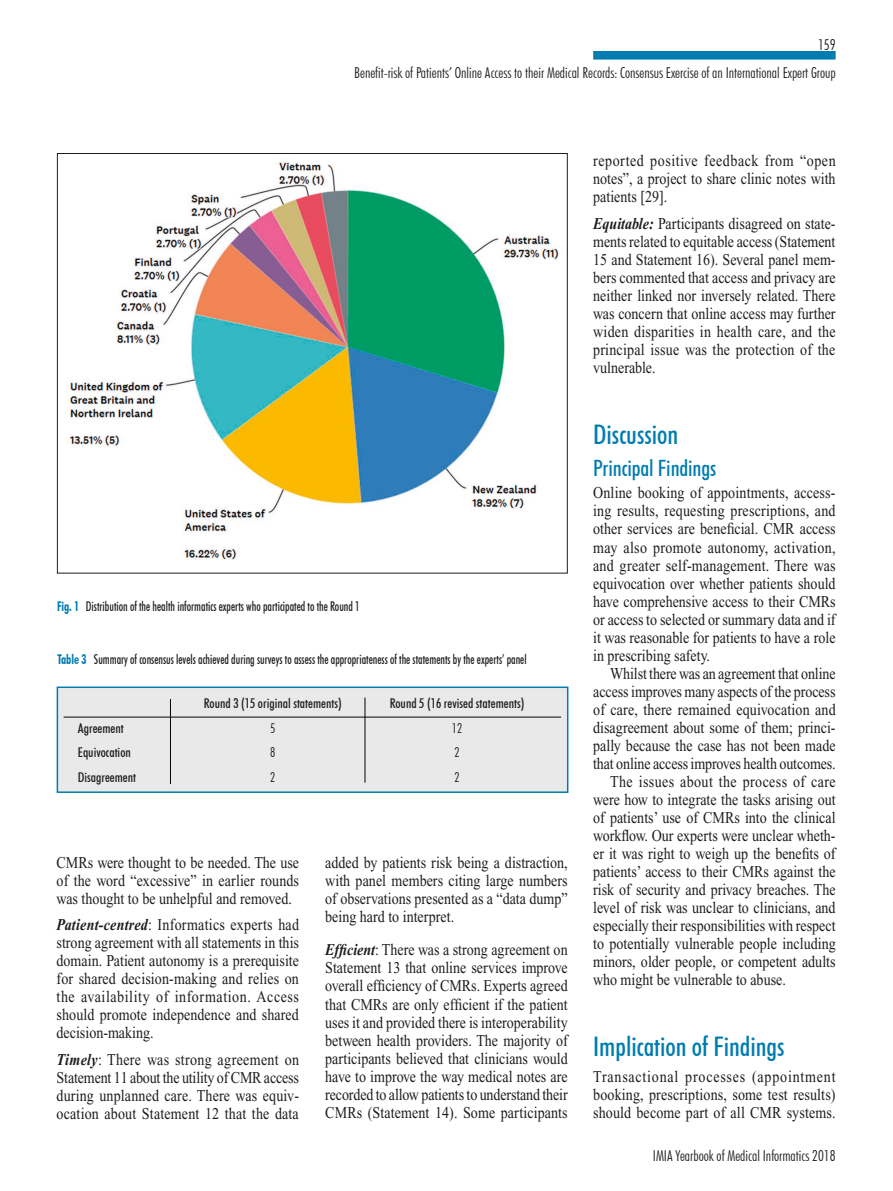
<style>
.page{position:relative;width:893px;height:1191px;background:#fff}
.page>*{position:absolute;margin:0;border:0;box-sizing:border-box;transform-origin:0 0}
.t1{font:500 condensed 27px "Futura BT";color:#007cb0}
.t2{font:500 condensed 22.5px "Futura BT";letter-spacing:-.005em;color:#007cb0}
.t3{font:16.5px/18px "Times";color:#1d1d1b;text-align:justify;scale:.85 1}
.t4{font:16.5px "Times";letter-spacing:.025em;color:#1d1d1b;scale:.85 1}
.t5{font:300 condensed 15px/28px "Futura BT";color:#1d1d1b;text-align:right}
.t6{font:500 condensed 13.5px "Futura BT";color:#1d1d1b;scale:.85 1}
.t7{font:500 condensed 13.5px/24.8px "Futura BT";color:#1d1d1b}
.t8{font:300 condensed 13.5px/24.8px "Futura BT";color:#1d1d1b;text-align:justify}
.s1{font-weight:700;color:#007cb0}
.s2{font-weight:700;font-style:italic}
</style>
<div class="page">
<div style="left:593px;top:51px;width:243px;height:9px;background:#007cb0"></div>
<div style="left:57px;top:686px;width:511px;height:107px;background:#e9e9e9;border:2px solid #007cb0"></div>
<img style="left:67px;top:159px;width:492px;height:400px">
<hr style="left:64px;top:716px;width:497px;height:1px;background:#020305">
<hr style="left:170px;top:699px;width:1px;height:85px;background:#020305">
<hr style="left:365px;top:697px;width:1px;height:85px;background:#020305">
<p class="t5" style="left:354px;top:30px;width:483px">159<br>Benefit-risk of Patients’ Online Access to their Medical Records: Consensus Exercise of an International Expert Group</p>
<p class="t6" style="left:57px;top:598px;width:357px"><span class="s1">Fig. 1</span> Distribution of the health informatics experts who participated to the Round 1</p>
<p class="t6" style="left:57px;top:651px;width:554px"><span class="s1">Table 3</span> Summary of consensus levels achieved during surveys to assess the appropriateness of the statements by the experts’ panel</p>
<p class="t7" style="left:78px;top:715px;width:60px">Agreement<br>Equivocation<br>Disagreement</p>
<p class="t7" style="left:204px;top:690px;width:139px">Round 3 (15 original statements)</p>
<p class="t8" style="left:270px;top:715px;width:7px">5<br>8<br>2</p>
<p class="t7" style="left:390px;top:690px;width:136px">Round 5 (16 revised statements)</p>
<p class="t8" style="left:452px;top:715px;width:12px;text-align:left">12<br>2<br>2</p>
<p class="t3" style="left:57px;top:853px;width:287px">CMRs were thought to be needed. The use of the word “excessive” in earlier rounds was thought to be unhelpful and removed.</p>
<p class="t3" style="left:57px;top:915px;width:287px"><span class="s2">Patient-centred</span>: Informatics experts had strong agreement with all statements in this domain. Patient autonomy is a prerequisite for shared decision-making and relies on the availability of information. Access should promote independence and shared decision-making.</p>
<p class="t3" style="left:57px;top:1050px;width:287px"><span class="s2">Timely</span>: There was strong agreement on Statement 11 about the utility of CMR access during unplanned care. There was equiv&shy;ocation about Statement 12 that the data</p>
<p class="t3" style="left:325px;top:853px;width:287px">added by patients risk being a distraction, with panel members citing large numbers of observations presented as a “data dump” being hard to interpret.</p>
<p class="t3" style="left:325px;top:940px;width:287px"><span class="s2">Efficient</span>: There was a strong agreement on Statement 13 that online services improve overall efficiency of CMRs. Experts agreed that CMRs are only efficient if the patient uses it and provided there is interoperability between health providers. The majority of participants believed that clinicians would have to improve the way medical notes are recorded to allow patients to understand their CMRs (Statement 14). Some participants</p>
<p class="t3" style="left:593px;top:152px;width:287px">reported positive feedback from “open notes”, a project to share clinic notes with patients [29].</p>
<p class="t3" style="left:593px;top:214px;width:287px"><span class="s2">Equitable:</span> Participants disagreed on state&shy;ments related to equitable access (Statement 15 and Statement 16). Several panel mem&shy;bers commented that access and privacy are neither linked nor inversely related. There was concern that online access may further widen disparities in health care, and the principal issue was the protection of the vulnerable.</p>
<h1 class="t1" style="left:593px;top:418px;width:87px">Discussion</h1>
<h2 class="t2" style="left:593px;top:454px;width:125px">Principal Findings</h2>
<p class="t3" style="left:593px;top:484px;width:287px">Online booking of appointments, access&shy;ing results, requesting prescriptions, and other services are beneficial. CMR access may also promote autonomy, activation, and greater self-management. There was equivocation over whether patients should have comprehensive access to their CMRs or access to selected or summary data and if it was reasonable for patients to have a role in prescribing safety.</p>
<p class="t3" style="left:610px;top:664px;width:267px">Whilst there was an agreement that online</p>
<p class="t3" style="left:593px;top:682px;width:287px">access improves many aspects of the process</p>
<p class="t3" style="left:593px;top:700px;width:287px">of care, there remained equivocation and</p>
<p class="t3" style="left:593px;top:718px;width:287px">disagreement about some of them; princi-</p>
<p class="t3" style="left:593px;top:736px;width:287px">pally because the case has not been made</p>
<p class="t3" style="left:593px;top:754px;width:287px">that online access improves health outcomes.</p>
<p class="t4" style="left:610px;top:772px;width:267px">The issues about the process of care</p>
<p class="t3" style="left:593px;top:790px;width:287px">were how to integrate the tasks arising out</p>
<p class="t3" style="left:593px;top:808px;width:287px">of patients’ use of CMRs into the clinical</p>
<p class="t3" style="left:593px;top:826px;width:287px">workflow. Our experts were unclear wheth-</p>
<p class="t3" style="left:593px;top:844px;width:287px">er it was right to weigh up the benefits of</p>
<p class="t3" style="left:593px;top:862px;width:287px">patients’ access to their CMRs against the</p>
<p class="t3" style="left:593px;top:880px;width:287px">risk of security and privacy breaches. The</p>
<p class="t3" style="left:593px;top:898px;width:287px">level of risk was unclear to clinicians, and</p>
<p class="t3" style="left:593px;top:916px;width:287px">especially their responsibilities with respect</p>
<p class="t3" style="left:593px;top:934px;width:287px">to potentially vulnerable people including</p>
<p class="t3" style="left:593px;top:952px;width:287px">minors, older people, or competent adults</p>
<p class="t3" style="left:593px;top:970px;width:228px">who might be vulnerable to abuse.</p>
<h1 class="t1" style="left:593px;top:1029px;width:193px">Implication of Findings</h1>
<p class="t3" style="left:593px;top:1067px;width:287px">Transactional processes (appointment booking, prescriptions, some test results) should become part of all CMR systems.</p>
<p class="t5" style="left:653px;top:1141px;width:184px">IMIA Yearbook of Medical Informatics 2018</p>
</div>
